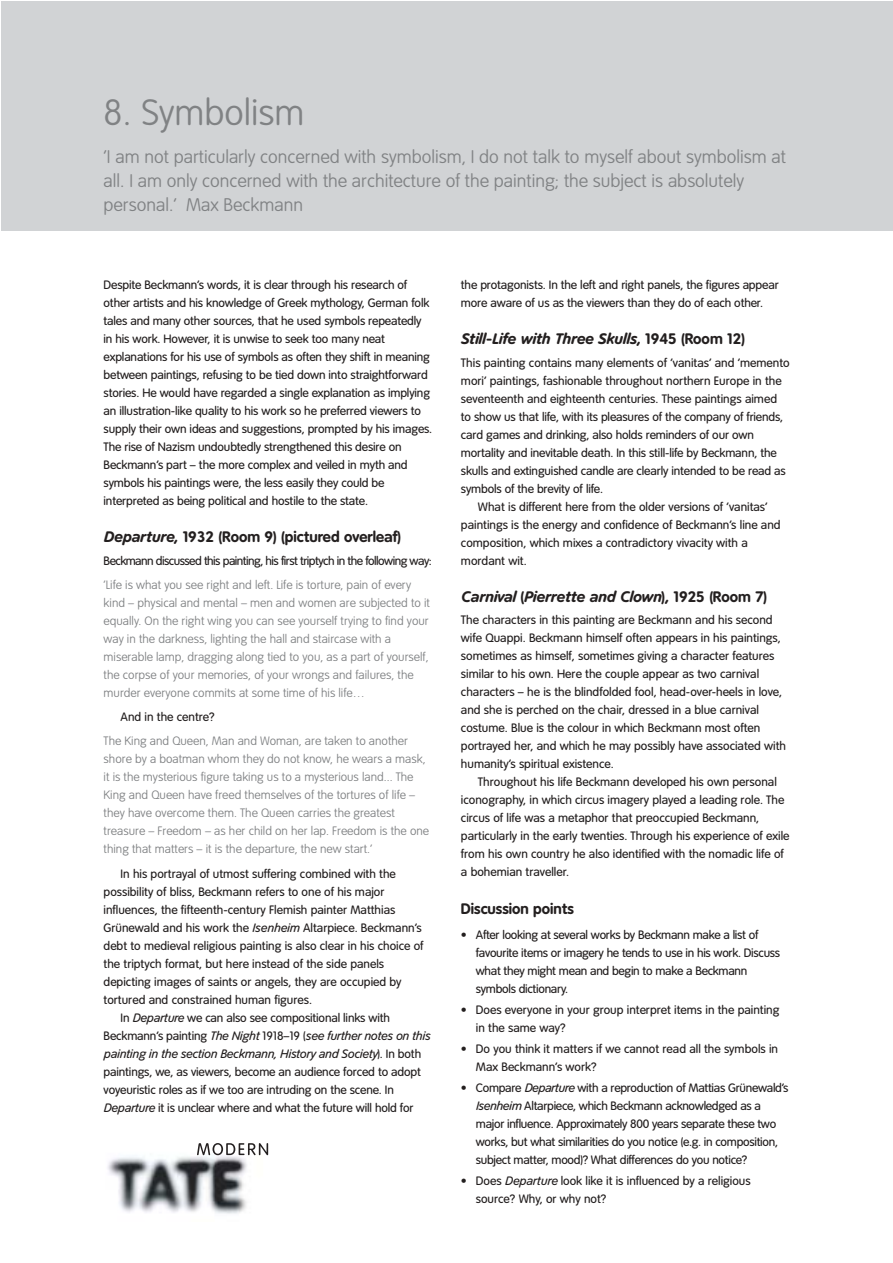
<style>
.page{position:relative;width:893px;height:1263px;background:#fff}
.page>*{position:absolute;margin:0;border:0;box-sizing:border-box;transform-origin:0 0}
.t1{font:100 36px "Tate";color:#808284}
.t2{font:100 18px/24px "Tate";color:#808284}
.t3{font:italic 700 15px "Tate";color:#231f1f}
.t4{font:700 15px "Tate";color:#231f1f}
.t5{font:12px/18px "Tate";letter-spacing:-.01em;color:#231f1f}
.t6{font:100 12px/18px "Tate";color:#808284}
.t7{font:italic 12px "Tate";letter-spacing:-.01em;color:#231f1f}
.t8{font:12px "Tate";letter-spacing:-.045em;color:#231f1f}
.s1{font-style:italic}
.s2{font-style:normal}
</style>
<div class="page">
<div style="left:1px;top:2px;width:891px;height:229px;background:#d1d3d5"></div>
<svg style="left:107px;top:1143px;width:162px;height:71px"></svg>
<svg style="left:197px;top:1143px;width:71px;height:12px"></svg>
<h1 class="t1" style="left:104px;top:97px;width:202px">8. Symbolism</h1>
<h2 class="t2" style="left:104px;top:145px;width:684px">‘I am not particularly concerned with symbolism, I do not talk to myself about symbolism at all. I am only concerned with the architecture of the painting; the subject is absolutely personal.’ Max Beckmann</h2>
<p class="t5" style="left:104px;top:277px;width:330px">Despite Beckmann’s words, it is clear through his research of other artists and his knowledge of Greek mythology, German folk tales and many other sources, that he used symbols repeatedly in his work. However, it is unwise to seek too many neat explanations for his use of symbols as often they shift in meaning between paintings, refusing to be tied down into straightforward stories. He would have regarded a single explanation as implying an illustration-like quality to his work so he preferred viewers to supply their own ideas and suggestions, prompted by his images.<br>The rise of Nazism undoubtedly strengthened this desire on Beckmann’s part – the more complex and veiled in myth and symbols his paintings were, the less easily they could be interpreted as being political and hostile to the state.</p>
<p class="t4" style="left:104px;top:531px;width:299px"><span class="s1">Departure</span>, 1932 (Room 9) (pictured overleaf)</p>
<p class="t8" style="left:104px;top:555px;width:330px">Beckmann discussed this painting, his first triptych in the following way:</p>
<p class="t6" style="left:104px;top:576px;width:328px">‘Life is what you see right and left. Life is torture, pain of every kind – physical and mental – men and women are subjected to it equally. On the right wing you can see yourself trying to find your way in the darkness, lighting the hall and staircase with a miserable lamp, dragging along tied to you, as a part of yourself, the corpse of your memories, of your wrongs and failures, the murder everyone commits at some time of his life…</p>
<p class="t5" style="left:121px;top:709px;width:96px">And in the centre?</p>
<p class="t6" style="left:104px;top:733px;width:327px">The King and Queen, Man and Woman, are taken to another shore by a boatman whom they do not know, he wears a mask, it is the mysterious figure taking us to a mysterious land... The King and Queen have freed themselves of the tortures of life – they have overcome them. The Queen carries the greatest treasure – Freedom – as her child on her lap. Freedom is the one thing that matters – it is the departure, the new start.’</p>
<p class="t5" style="left:121px;top:866px;width:277px">In his portrayal of utmost suffering combined with the</p>
<p class="t5" style="left:104px;top:884px;width:282px">possibility of bliss, Beckmann refers to one of his major</p>
<p class="t5" style="left:104px;top:902px;width:293px">influences, the fifteenth-century Flemish painter Matthias</p>
<p class="t5" style="left:104px;top:920px;width:320px">Grünewald and his work the <span class="s1">Isenheim</span> Altarpiece. Beckmann’s</p>
<p class="t5" style="left:104px;top:938px;width:321px">debt to medieval religious painting is also clear in his choice of</p>
<p class="t5" style="left:104px;top:956px;width:282px">the triptych format, but here instead of the side panels</p>
<p class="t5" style="left:104px;top:974px;width:299px">depicting images of saints or angels, they are occupied by</p>
<p class="t5" style="left:104px;top:992px;width:210px">tortured and constrained human figures.</p>
<p class="t5" style="left:121px;top:1010px;width:271px">In <span class="s1">Departure</span> we can also see compositional links with</p>
<p class="t7" style="left:104px;top:1031px;width:328px"><span class="s2">Beckmann’s painting</span> The Night <span class="s2">1918–19 (</span>see further notes on this</p>
<p class="t7" style="left:104px;top:1049px;width:319px">painting in the section Beckmann, History and Society<span class="s2">). In both</span></p>
<p class="t5" style="left:104px;top:1064px;width:319px">paintings, we, as viewers, become an audience forced to adopt</p>
<p class="t5" style="left:104px;top:1082px;width:292px">voyeuristic roles as if we too are intruding on the scene. In</p>
<p class="t5" style="left:104px;top:1100px;width:311px"><span class="s1">Departure</span> it is unclear where and what the future will hold for</p>
<p class="t5" style="left:461px;top:277px;width:319px">the protagonists. In the left and right panels, the figures appear more aware of us as the viewers than they do of each other.</p>
<p class="t3" style="left:461px;top:333px;width:285px">Still-Life with Three Skulls<span class="s2">, 1945 (Room 12)</span></p>
<p class="t5" style="left:461px;top:354px;width:330px">This painting contains many elements of ‘vanitas’ and ‘memento</p>
<p class="t5" style="left:461px;top:372px;width:322px">mori’ paintings, fashionable throughout northern Europe in the</p>
<p class="t5" style="left:461px;top:390px;width:317px">seventeenth and eighteenth centuries. These paintings aimed</p>
<p class="t5" style="left:461px;top:408px;width:324px">to show us that life, with its pleasures of the company of friends,</p>
<p class="t5" style="left:461px;top:426px;width:294px">card games and drinking, also holds reminders of our own</p>
<p class="t5" style="left:461px;top:444px;width:317px">mortality and inevitable death. In this still-life by Beckmann, the</p>
<p class="t5" style="left:461px;top:462px;width:326px">skulls and extinguished candle are clearly intended to be read as</p>
<p class="t5" style="left:461px;top:480px;width:144px">symbols of the brevity of life.</p>
<p class="t5" style="left:478px;top:498px;width:291px">What is different here from the older versions of ‘vanitas’</p>
<p class="t5" style="left:461px;top:516px;width:321px">paintings is the energy and confidence of Beckmann’s line and</p>
<p class="t5" style="left:461px;top:534px;width:288px">composition, which mixes a contradictory vivacity with a</p>
<p class="t5" style="left:461px;top:552px;width:67px">mordant wit.</p>
<p class="t3" style="left:461px;top:591px;width:307px">Carnival <span class="s2">(</span>Pierrette and Clown<span class="s2">), 1925 (Room 7)</span></p>
<p class="t5" style="left:461px;top:612px;width:326px">The characters in this painting are Beckmann and his second wife Quappi. Beckmann himself often appears in his paintings, sometimes as himself, sometimes giving a character features similar to his own. Here the couple appear as two carnival characters – he is the blindfolded fool, head-over-heels in love, and she is perched on the chair, dressed in a blue carnival costume. Blue is the colour in which Beckmann most often portrayed her, and which he may possibly have associated with humanity’s spiritual existence.</p>
<p class="t5" style="left:461px;top:774px;width:330px;text-indent:17px">Throughout his life Beckmann developed his own personal iconography, in which circus imagery played a leading role. The circus of life was a metaphor that preoccupied Beckmann, particularly in the early twenties. Through his experience of exile from his own country he also identified with the nomadic life of a bohemian traveller.</p>
<p class="t4" style="left:461px;top:902px;width:114px">Discussion points</p>
<p class="t5" style="left:476px;top:927px;width:306px;text-indent:-15px">• After looking at several works by Beckmann make a list of favourite items or imagery he tends to use in his work. Discuss what they might mean and begin to make a Beckmann symbols dictionary.</p>
<p class="t5" style="left:476px;top:1002px;width:305px;text-indent:-15px">• Does everyone in your group interpret items in the painting in the same way?</p>
<p class="t5" style="left:476px;top:1041px;width:304px;text-indent:-15px">• Do you think it matters if we cannot read all the symbols in<br>Max Beckmann’s work?</p>
<p class="t5" style="left:476px;top:1080px;width:314px;text-indent:-15px">• Compare <span class="s1">Departure</span> with a reproduction of Mattias Grünewald’s <span class="s1">Isenheim</span> Altarpiece, which Beckmann acknowledged as a major influence. Approximately 800 years separate these two works, but what similarities do you notice (e.g. in composition, subject matter, mood)? What differences do you notice?</p>
<p class="t5" style="left:476px;top:1173px;width:276px;text-indent:-15px">• Does <span class="s1">Departure</span> look like it is influenced by a religious source? Why, or why not?</p>
</div>
